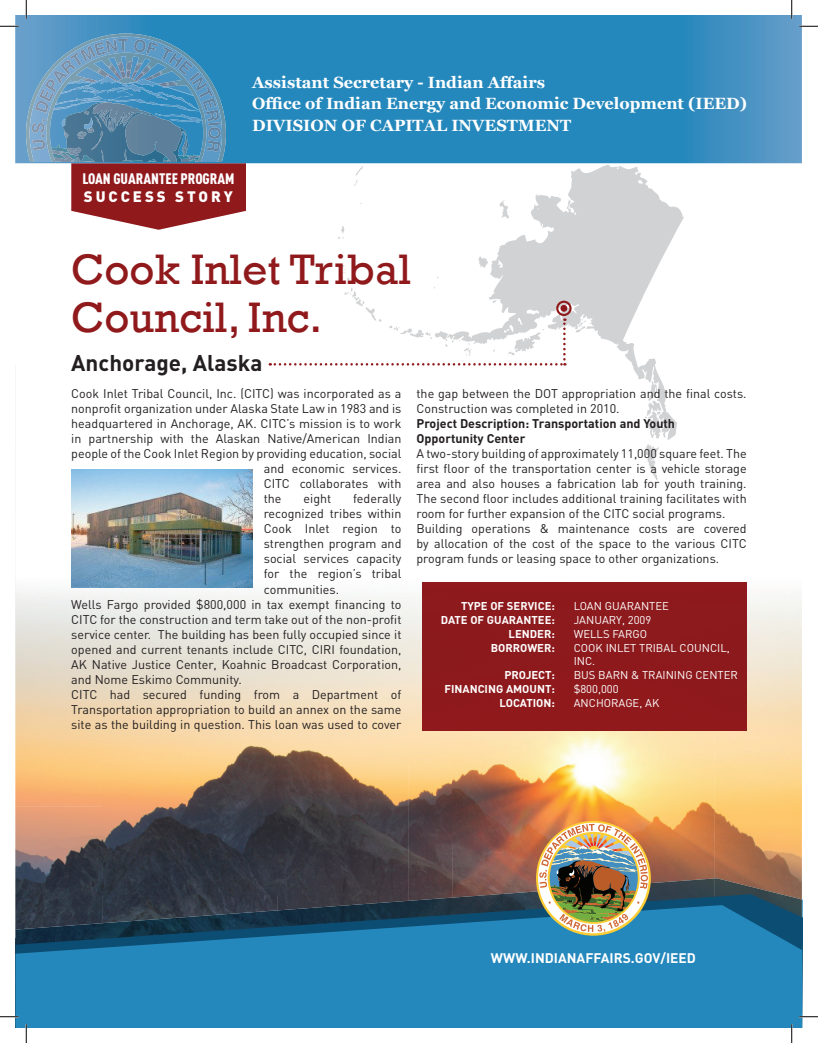
<style>
.page{position:relative;width:818px;height:1043px;background:#fff}
.page>*{position:absolute;margin:0;border:0;box-sizing:border-box;transform-origin:0 0}
.t1{font:43.75px/47.5px "Rockwell";color:#90191c}
.t2{font:700 22.5px "DIN";color:#231f20}
.t3{font:700 16.25px/21.2px "Georgia";color:#fff}
.t4{font:900 condensed 15px "DIN Pro";color:#fff}
.t5{font:900 15px "DIN";letter-spacing:.2em;color:#fff}
.t6{font:700 13.75px "DIN";color:#fff}
.t7{font:12.5px/15px "DIN";color:#231f20}
.t8{font:700 12.5px/15px "DIN";color:#231f20}
.t9{font:11.25px/13.8px "DIN";color:#fff}
.t10{font:700 11.25px "DIN";color:#fff}
</style>
<div class="page">
<img style="left:714px;top:582px;width:87px;height:296px">
<img style="left:15px;top:586px;width:87px;height:308px">
<img style="left:234px;top:497px;width:174px;height:265px">
<img style="left:408px;top:601px;width:44px;height:290px">
<img style="left:452px;top:731px;width:175px;height:160px">
<img style="left:627px;top:731px;width:87px;height:147px">
<img style="left:102px;top:762px;width:175px;height:132px">
<img style="left:277px;top:762px;width:132px;height:132px">
<img style="left:365px;top:891px;width:173px;height:3px">
<img style="left:648px;top:878px;width:153px;height:16px">
<svg style="left:15px;top:894px;width:787px;height:11px;background:#2f3c4a"></svg>
<svg style="left:15px;top:905px;width:787px;height:123px;background:#2279a8"></svg>
<img style="left:539px;top:823px;width:109px;height:109px">
<svg style="left:15px;top:15px;width:786px;height:148px;background:#2d8bbd"></svg>
<svg style="left:26px;top:34px;width:220px;height:196px;background:#77839d"></svg>
<svg style="left:419px;top:150px;width:308px;height:290px"></svg>
<svg style="left:643px;top:380px;width:22px;height:100px"></svg>
<svg style="left:498px;top:200px;width:12px;height:20px"></svg>
<svg style="left:338px;top:226px;width:7px;height:13px"></svg>
<svg style="left:354px;top:166px;width:9px;height:20px"></svg>
<div style="left:422px;top:582px;width:324px;height:149px;background:#8e191c"></div>
<img style="left:71px;top:469px;width:181px;height:119px">
<svg style="left:270px;top:252px;width:316px;height:113px"></svg>
<svg style="left:0;top:25px;width:19px;height:2px"></svg>
<svg style="left:799px;top:25px;width:19px;height:2px"></svg>
<svg style="left:0;top:1015px;width:19px;height:2px"></svg>
<svg style="left:799px;top:1015px;width:19px;height:2px"></svg>
<svg style="left:25px;top:0;width:2px;height:19px"></svg>
<svg style="left:25px;top:1024px;width:2px;height:18px"></svg>
<svg style="left:790px;top:0;width:2px;height:19px"></svg>
<svg style="left:790px;top:1024px;width:2px;height:18px"></svg>
<p class="t4" style="left:82px;top:169px;width:154px">LOAN GUARANTEE PROGRAM</p>
<p class="t5" style="left:84px;top:186px;width:151px">SUCCESS STORY</p>
<h3 class="t3" style="left:252px;top:71px;width:496px">Assistant Secretary - Indian Affairs<br>Office of Indian Energy and Economic Development (IEED)<br>DIVISION OF CAPITAL INVESTMENT</h3>
<h1 class="t1" style="left:71px;top:246px;width:341px">Cook Inlet Tribal<br>Council, Inc.</h1>
<h2 class="t2" style="left:71px;top:348px;width:192px">Anchorage, Alaska</h2>
<p class="t7" style="left:71px;top:386px;width:332px">Cook Inlet Tribal Council, Inc. (CITC) was incorporated as a</p>
<p class="t7" style="left:71px;top:401px;width:332px">nonprofit organization under Alaska State Law in 1983 and is</p>
<p class="t7" style="left:71px;top:416px;width:331px">headquartered in Anchorage, AK. CITC’s mission is to work</p>
<p class="t7" style="left:71px;top:431px;width:332px">in partnership with the Alaskan Native/American Indian</p>
<p class="t7" style="left:71px;top:446px;width:332px">people of the Cook Inlet Region by providing education, social</p>
<p class="t7" style="left:264px;top:461px;width:139px">and economic services.</p>
<p class="t7" style="left:264px;top:476px;width:139px">CITC collaborates with</p>
<p class="t7" style="left:264px;top:491px;width:19px">the</p>
<p class="t7" style="left:303px;top:491px;width:29px">eight</p>
<p class="t7" style="left:353px;top:491px;width:50px">federally</p>
<p class="t7" style="left:264px;top:506px;width:139px">recognized tribes within</p>
<p class="t7" style="left:264px;top:521px;width:139px">Cook Inlet region to</p>
<p class="t7" style="left:264px;top:536px;width:139px">strengthen program and</p>
<p class="t7" style="left:264px;top:551px;width:139px">social services capacity</p>
<p class="t7" style="left:264px;top:566px;width:139px">for the region’s tribal</p>
<p class="t7" style="left:264px;top:581px;width:77px">communities.</p>
<p class="t7" style="left:71px;top:596px;width:332px">Wells Fargo provided $800,000 in tax exempt financing to</p>
<p class="t7" style="left:71px;top:611px;width:332px">CITC for the construction and term take out of the non-profit</p>
<p class="t7" style="left:71px;top:626px;width:332px">service center. The building has been fully occupied since it</p>
<p class="t7" style="left:71px;top:641px;width:332px">opened and current tenants include CITC, CIRI foundation,</p>
<p class="t7" style="left:71px;top:656px;width:332px">AK Native Justice Center, Koahnic Broadcast Corporation,</p>
<p class="t7" style="left:71px;top:671px;width:172px">and Nome Eskimo Community.</p>
<p class="t7" style="left:71px;top:686px;width:332px">CITC had secured funding from a Department of</p>
<p class="t7" style="left:71px;top:701px;width:332px">Transportation appropriation to build an annex on the same</p>
<p class="t7" style="left:71px;top:716px;width:332px">site as the building in question. This loan was used to cover</p>
<p class="t7" style="left:416px;top:386px;width:332px">the gap between the DOT appropriation and the final costs.<br>Construction was completed in 2010.</p>
<p class="t8" style="left:416px;top:416px;width:260px">Project Description: Transportation and Youth<br>Opportunity Center</p>
<p class="t7" style="left:416px;top:446px;width:332px">A two-story building of approximately 11,000 square feet. The first floor of the transportation center is a vehicle storage area and also houses a fabrication lab for youth training.<br>The second floor includes additional training facilitates with room for further expansion of the CITC social programs.<br>Building operations &amp; maintenance costs are covered by allocation of the cost of the space to the various CITC program funds or leasing space to other organizations.</p>
<p class="t10" style="left:461px;top:599px;width:95px">TYPE OF SERVICE:</p>
<p class="t9" style="left:573px;top:599px;width:97px">LOAN GUARANTEE</p>
<p class="t10" style="left:440px;top:612px;width:116px">DATE OF GUARANTEE:</p>
<p class="t9" style="left:573px;top:613px;width:79px">JANUARY, 2009</p>
<p class="t10" style="left:508px;top:626px;width:48px">LENDER:</p>
<p class="t9" style="left:573px;top:626px;width:75px">WELLS FARGO</p>
<p class="t10" style="left:491px;top:640px;width:66px">BORROWER:</p>
<p class="t9" style="left:573px;top:640px;width:157px">COOK INLET TRIBAL COUNCIL,<br>INC.</p>
<p class="t10" style="left:504px;top:667px;width:52px">PROJECT:</p>
<p class="t9" style="left:573px;top:668px;width:166px">BUS BARN &amp; TRAINING CENTER</p>
<p class="t10" style="left:444px;top:681px;width:112px">FINANCING AMOUNT:</p>
<p class="t9" style="left:573px;top:681px;width:46px">$800,000</p>
<p class="t10" style="left:499px;top:695px;width:57px">LOCATION:</p>
<p class="t9" style="left:573px;top:695px;width:87px">ANCHORAGE, AK</p>
<p class="t6" style="left:491px;top:948px;width:206px">WWW.INDIANAFFAIRS.GOV/IEED</p>
</div>
